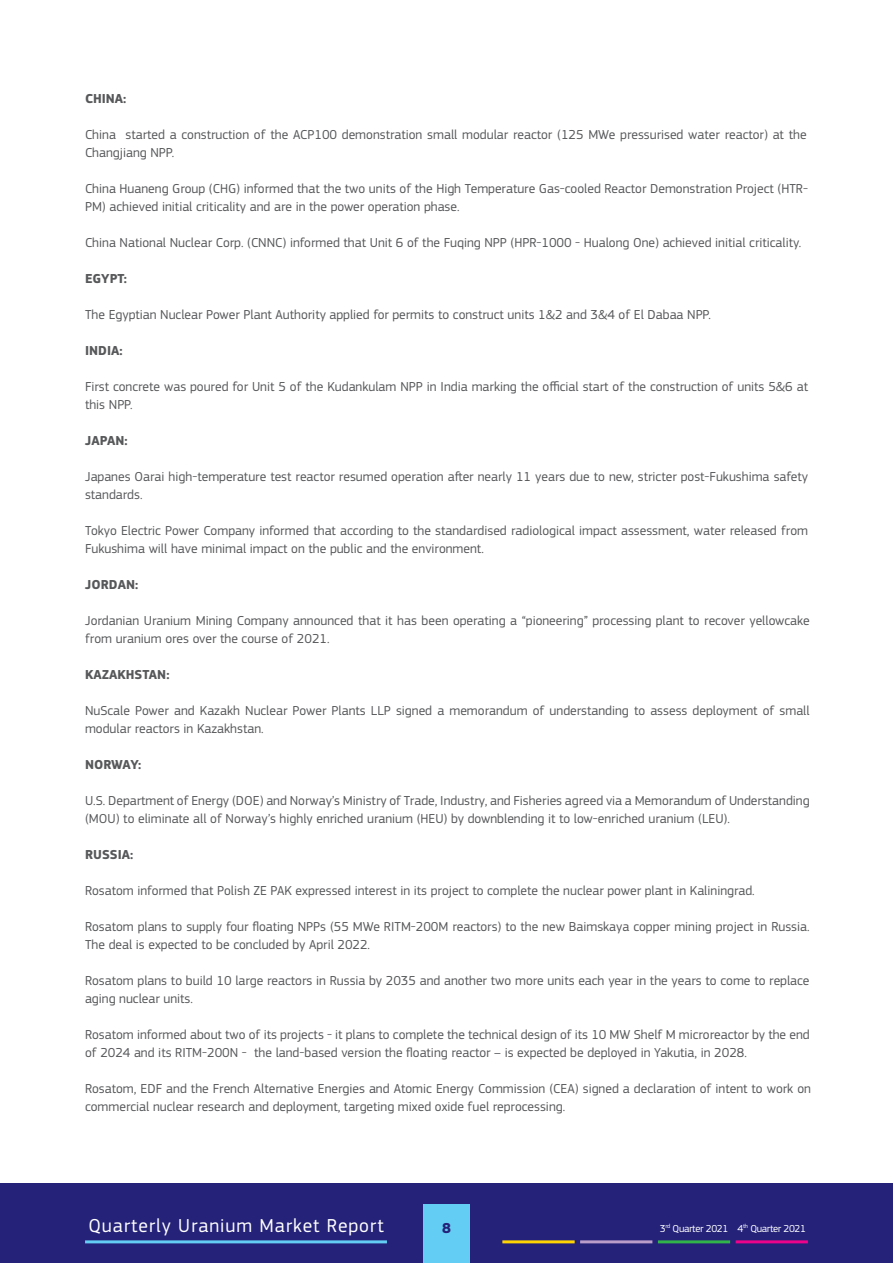
<style>
.page{position:relative;width:893px;height:1263px;background:#fff}
.page>*{position:absolute;margin:0;border:0;box-sizing:border-box;transform-origin:0 0}
.t1{font:19.5px "EC Square Sans Pro";letter-spacing:.05em;color:#fff}
.t2{font:700 15px "EC Square Sans Pro";color:#252279}
.t3{font:13.5px/18px "EC Square Sans Pro";color:#57585a}
.t4{font:700 13.5px "EC Square Sans Pro";color:#57585a}
.t5{font:10.5px "EC Square Sans Pro";letter-spacing:-.03em;color:#fff}
</style>
<div class="page">
<div style="left:0;top:1183px;width:893px;height:80px;background:#252279"></div>
<div style="left:423px;top:1204px;width:47px;height:59px;background:#63cdf3"></div>
<hr style="left:85px;top:1240px;width:302px;height:3px;background:#63cdf3">
<hr style="left:502px;top:1240px;width:73px;height:3px;background:#fed503">
<hr style="left:658px;top:1240px;width:72px;height:3px;background:#31b44a">
<hr style="left:580px;top:1240px;width:72px;height:3px;background:#bb9dc9">
<hr style="left:736px;top:1240px;width:72px;height:3px;background:#ed028c">
<p class="t4" style="left:85px;top:91px;width:43px">CHINA:</p>
<p class="t3" style="left:85px;top:126px;width:723px">China started a construction of the ACP100 demonstration small modular reactor (125 MWe pressurised water reactor) at the<br>Changjiang NPP.</p>
<p class="t3" style="left:85px;top:180px;width:724px">China Huaneng Group (CHG) informed that the two units of the High Temperature Gas-cooled Reactor Demonstration Project (HTR-<br>PM) achieved initial criticality and are in the power operation phase.</p>
<p class="t3" style="left:85px;top:234px;width:718px">China National Nuclear Corp. (CNNC) informed that Unit 6 of the Fuqing NPP (HPR-1000 - Hualong One) achieved initial criticality.</p>
<p class="t4" style="left:85px;top:271px;width:43px">EGYPT:</p>
<p class="t3" style="left:85px;top:306px;width:627px">The Egyptian Nuclear Power Plant Authority applied for permits to construct units 1&amp;2 and 3&amp;4 of El Dabaa NPP.</p>
<p class="t4" style="left:85px;top:343px;width:39px">INDIA:</p>
<p class="t3" style="left:85px;top:378px;width:724px">First concrete was poured for Unit 5 of the Kudankulam NPP in India marking the official start of the construction of units 5&amp;6 at this NPP.</p>
<p class="t4" style="left:85px;top:433px;width:44px">JAPAN:</p>
<p class="t3" style="left:85px;top:468px;width:724px">Japanes Oarai high-temperature test reactor resumed operation after nearly 11 years due to new, stricter post-Fukushima safety standards.</p>
<p class="t3" style="left:85px;top:522px;width:725px">Tokyo Electric Power Company informed that according to the standardised radiological impact assessment, water released from<br>Fukushima will have minimal impact on the public and the environment.</p>
<p class="t4" style="left:85px;top:577px;width:55px">JORDAN:</p>
<p class="t3" style="left:85px;top:612px;width:726px">Jordanian Uranium Mining Company announced that it has been operating a “pioneering” processing plant to recover yellowcake from uranium ores over the course of 2021.</p>
<p class="t4" style="left:85px;top:667px;width:86px">KAZAKHSTAN:</p>
<p class="t3" style="left:85px;top:702px;width:726px">NuScale Power and Kazakh Nuclear Power Plants LLP signed a memorandum of understanding to assess deployment of small modular reactors in Kazakhstan.</p>
<p class="t4" style="left:85px;top:757px;width:58px">NORWAY:</p>
<p class="t3" style="left:85px;top:792px;width:726px">U.S. Department of Energy (DOE) and Norway’s Ministry of Trade, Industry, and Fisheries agreed via a Memorandum of Understanding (MOU) to eliminate all of Norway’s highly enriched uranium (HEU) by downblending it to low-enriched uranium (LEU).</p>
<p class="t4" style="left:85px;top:847px;width:50px">RUSSIA:</p>
<p class="t3" style="left:85px;top:882px;width:671px">Rosatom informed that Polish ZE PAK expressed interest in its project to complete the nuclear power plant in Kaliningrad.</p>
<p class="t3" style="left:85px;top:918px;width:726px">Rosatom plans to supply four floating NPPs (55 MWe RITM-200M reactors) to the new Baimskaya copper mining project in Russia.<br>The deal is expected to be concluded by April 2022.</p>
<p class="t3" style="left:85px;top:972px;width:726px">Rosatom plans to build 10 large reactors in Russia by 2035 and another two more units each year in the years to come to replace aging nuclear units.</p>
<p class="t3" style="left:85px;top:1026px;width:726px">Rosatom informed about two of its projects - it plans to complete the technical design of its 10 MW Shelf M microreactor by the end of 2024 and its RITM-200N - the land-based version the floating reactor – is expected be deployed in Yakutia, in 2028.</p>
<p class="t3" style="left:85px;top:1080px;width:727px">Rosatom, EDF and the French Alternative Energies and Atomic Energy Commission (CEA) signed a declaration of intent to work on commercial nuclear research and deployment, targeting mixed oxide fuel reprocessing.</p>
<h1 class="t1" style="left:88px;top:1214px;width:297px">Quarterly Uranium Market Report</h1>
<p class="t2" style="left:442px;top:1219px;width:10px">8</p>
<p class="t5" style="left:660px;top:1222px;width:148px">3<sup>rd</sup> Quarter 2021 4<sup>th</sup> Quarter 2021</p>
</div>
